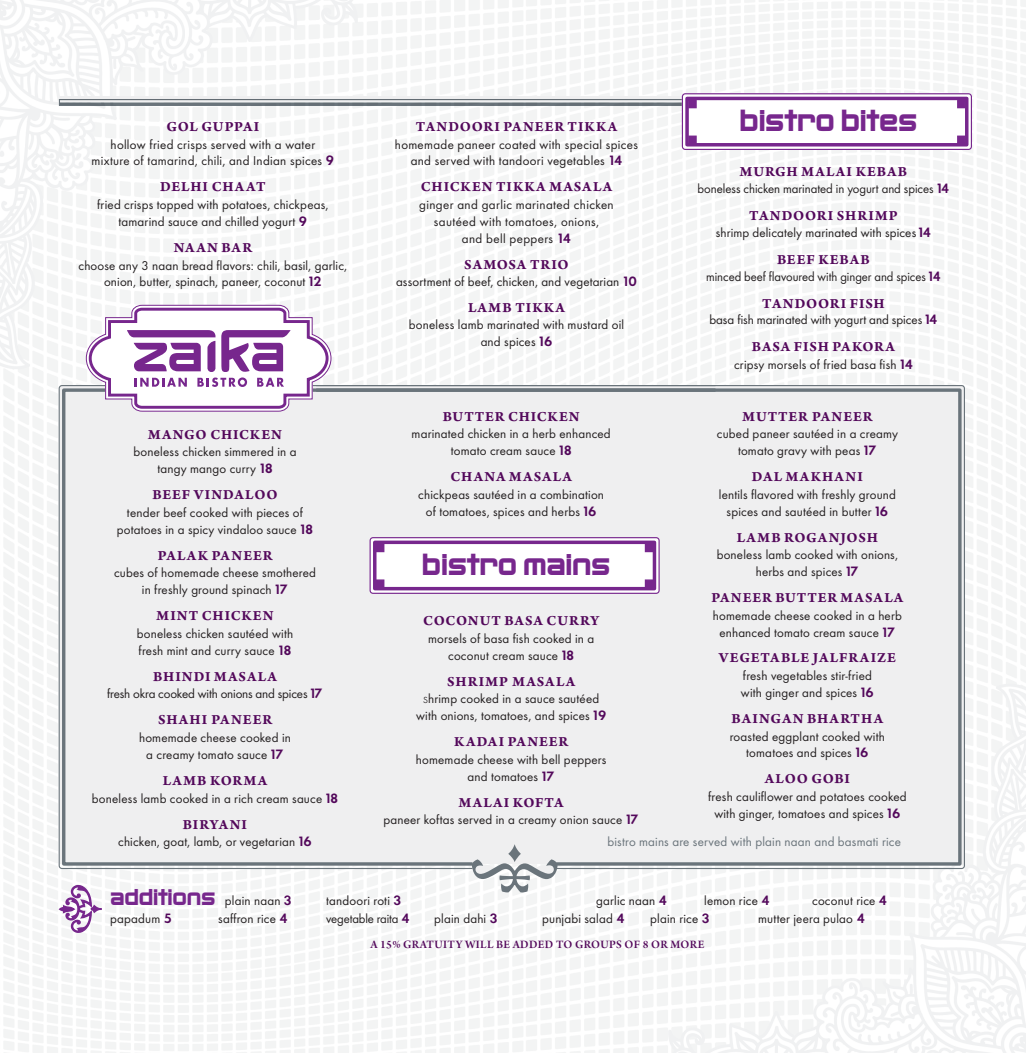
<style>
.page{position:relative;width:1026px;height:1053px;background:#fff}
.page>*{position:absolute;margin:0;border:0;box-sizing:border-box;transform-origin:0 0}
.t1{font:30px "Benjamin";color:#77278d}
.t2{font:22.5px "Benjamin";color:#77278d}
.NEW_des{font:14.7px "Arno Pro Bold Sm Text";letter-spacing:.07em;color:#53085b}
.NEW_des-2{font:14.7px "Arno Pro Bold Sm Text";letter-spacing:.05em;color:#53085b}
.NEW_des-3{font:14.7px "Arno Pro Bold Sm Text";letter-spacing:.095em;color:#53085b}
.body{font:13.2px/16.8px "Futura Boo";letter-spacing:.015em;color:#231f20;text-align:center}
.NEW_des-4{font:13.2px/16.8px "Futura Boo";color:#231f20;text-align:center}
.body-2{font:13.2px "Futura Boo";letter-spacing:-.01em;color:#231f20}
.body-3{font:13.2px "Futura Boo";letter-spacing:.015em;color:#6a747b}
.Item_Title_No_Space{font:13.2px/16.8px "Futura Boo";letter-spacing:.015em;color:#231f20;text-align:center}
.t3{font:12px "Arno Pro Smbd Subhead";letter-spacing:.03em;color:#53085b}
.s1{font-family:"Futura";font-weight:600;font-size:11.85px;color:#53085b}
.s2{font-family:"Futura";font-weight:300}
.s3{font-family:"Futura Boo";font-size:13.2px;color:#231f20}
</style>
<div class="page">
<div style="left:60px;top:97px;width:898px;height:5px;background:#efeff0"></div>
<svg style="left:60px;top:100px;width:622px;height:2px"></svg>
<hr style="left:59px;top:99px;width:626px;height:1px;background:#6a747b">
<svg style="left:60px;top:102px;width:622px;height:4px;background:#798288"></svg>
<div style="left:682px;top:93px;width:290px;height:57px;background:#fff;border:7px solid #fff"></div>
<div style="left:682px;top:93px;width:290px;height:57px;border:1px solid #77278d;border-radius:3px"></div>
<div style="left:685px;top:97px;width:284px;height:50px;border:3px solid #77278d"></div>
<div style="left:688px;top:100px;width:9px;height:8px;background:#77278d;border:1px solid #77278d"></div>
<div style="left:688px;top:136px;width:9px;height:8px;background:#77278d;border:1px solid #77278d"></div>
<div style="left:957px;top:136px;width:9px;height:8px;background:#77278d;border:1px solid #77278d"></div>
<div style="left:957px;top:100px;width:9px;height:8px;background:#77278d;border:1px solid #77278d"></div>
<svg style="left:58px;top:884px;width:54px;height:50px"></svg>
<div style="left:719px;top:387px;width:244px;height:480px;background:#efeff0"></div>
<svg style="left:472px;top:870px;width:86px;height:23px"></svg>
<svg style="left:60px;top:387px;width:659px;height:480px"></svg>
<svg style="left:83px;top:302px;width:251px;height:113px"></svg>
<p class="NEW_des-2" style="left:166px;top:118px;width:94px">GOL GUPPAI</p>
<p class="body" style="left:91px;top:136px;width:244px">hollow fried crisps served with a water mixture of tamarind, chili, and Indian spices <span class="s1">9</span></p>
<p class="NEW_des" style="left:160px;top:178px;width:107px">DELHI CHAAT</p>
<p class="body" style="left:97px;top:196px;width:233px">fried crisps topped with potatoes, chickpeas, tamarind sauce and chilled yogurt <span class="s1">9</span></p>
<p class="NEW_des" style="left:174px;top:239px;width:80px">NAAN BAR</p>
<p class="body" style="left:78px;top:257px;width:270px">choose any 3 naan bread flavors: chili, basil, garlic, onion, butter, spinach, paneer, coconut <span class="s1">12</span></p>
<p class="NEW_des" style="left:148px;top:426px;width:135px">MANGO CHICKEN</p>
<p class="body" style="left:134px;top:444px;width:165px">boneless chicken simmered in a tangy mango curry <span class="s1">18</span></p>
<p class="NEW_des" style="left:153px;top:486px;width:127px">BEEF VINDALOO</p>
<p class="body" style="left:117px;top:504px;width:198px">tender beef cooked with pieces of potatoes in a spicy vindaloo sauce <span class="s1">18</span></p>
<p class="NEW_des" style="left:158px;top:547px;width:116px">PALAK PANEER</p>
<p class="body" style="left:114px;top:565px;width:203px">cubes of homemade cheese smothered in freshly ground spinach <span class="s1">17</span></p>
<p class="NEW_des" style="left:157px;top:607px;width:118px">MINT CHICKEN</p>
<p class="body" style="left:137px;top:625px;width:158px">boneless chicken sautéed with</p>
<p class="body" style="left:139px;top:642px;width:154px">fresh mint and curry sauce <span class="s1">18</span></p>
<p class="NEW_des" style="left:153px;top:668px;width:125px">BHINDI MASALA</p>
<p class="body-2" style="left:107px;top:686px;width:218px">fresh okra cooked with onions and spices <span class="s1">17</span></p>
<p class="NEW_des" style="left:158px;top:711px;width:115px">SHAHI PANEER</p>
<p class="body" style="left:139px;top:729px;width:153px">homemade cheese cooked in a creamy tomato sauce <span class="s1">17</span></p>
<p class="NEW_des" style="left:163px;top:772px;width:106px">LAMB KORMA</p>
<p class="body" style="left:92px;top:790px;width:248px">boneless lamb cooked in a rich cream sauce <span class="s1">18</span></p>
<p class="NEW_des" style="left:183px;top:815px;width:66px">BIRYANI</p>
<p class="body" style="left:118px;top:833px;width:195px">chicken, goat, lamb, or vegetarian <span class="s1">16</span></p>
<p class="NEW_des" style="left:416px;top:118px;width:203px">TANDOORI PANEER TIKKA</p>
<p class="body" style="left:395px;top:136px;width:245px">homemade paneer coated with special spices and served with tandoori vegetables <span class="s1">14</span></p>
<p class="NEW_des" style="left:421px;top:178px;width:193px">CHICKEN TIKKA MASALA</p>
<p class="body" style="left:419px;top:196px;width:196px">ginger and garlic marinated chicken sautéed with tomatoes, onions,<br>and bell peppers <span class="s1">14</span></p>
<p class="NEW_des" style="left:464px;top:255px;width:106px">SAMOSA TRIO</p>
<p class="body" style="left:396px;top:273px;width:242px">assortment of beef, chicken, and vegetarian <span class="s1">10</span></p>
<p class="NEW_des" style="left:468px;top:299px;width:99px">LAMB TIKKA</p>
<p class="NEW_des-4" style="left:409px;top:316px;width:217px">boneless lamb marinated with mustard oil and spices <span class="s1">16</span></p>
<p class="NEW_des" style="left:443px;top:408px;width:138px">BUTTER CHICKEN</p>
<p class="body" style="left:412px;top:425px;width:201px">marinated chicken in a herb enhanced tomato cream sauce <span class="s1">18</span></p>
<p class="NEW_des" style="left:450px;top:468px;width:123px">CHANA MASALA</p>
<p class="body" style="left:418px;top:486px;width:187px">chickpeas sautéed in a combination of tomatoes, spices and herbs <span class="s1">16</span></p>
<p class="t1" style="left:422px;top:546px;width:190px">bistro mains</p>
<p class="NEW_des" style="left:423px;top:612px;width:177px">COCONUT BASA CURRY</p>
<p class="body" style="left:428px;top:630px;width:168px">morsels of basa fish cooked in a coconut cream sauce <span class="s1">18</span></p>
<p class="NEW_des" style="left:447px;top:673px;width:129px">SHRIMP MASALA</p>
<p class="body" style="left:416px;top:691px;width:192px"><span class="s2">s</span>hrimp cooked in a sauce sautéed with onions, tomatoes, and spices <span class="s1">19</span></p>
<p class="NEW_des" style="left:454px;top:733px;width:115px">KADAI PANEER</p>
<p class="Item_Title_No_Space" style="left:416px;top:751px;width:192px">homemade cheese with bell peppers and tomatoes <span class="s1">17</span></p>
<p class="NEW_des" style="left:459px;top:794px;width:107px">MALAI KOFTA</p>
<p class="body" style="left:383px;top:812px;width:257px">paneer koftas served in a creamy onion sauce <span class="s1">17</span></p>
<p class="t1" style="left:740px;top:102px;width:179px">bistro bites</p>
<p class="NEW_des" style="left:740px;top:163px;width:169px">MURGH MALAI KEBAB</p>
<p class="NEW_des-4" style="left:698px;top:180px;width:253px">boneless chicken marinated in yogurt and spices <span class="s1">14</span></p>
<p class="NEW_des" style="left:749px;top:207px;width:150px">TANDOORI SHRIMP</p>
<p class="NEW_des-4" style="left:716px;top:224px;width:217px">shrimp delicately marinated with spices <span class="s1">14</span></p>
<p class="NEW_des" style="left:777px;top:251px;width:94px">BEEF KEBAB</p>
<p class="NEW_des-4" style="left:706px;top:268px;width:236px">minced beef flavoured with ginger and spices <span class="s1">14</span></p>
<p class="NEW_des-2" style="left:762px;top:295px;width:124px">TANDOORI FISH</p>
<p class="NEW_des-4" style="left:709px;top:311px;width:230px">basa fish marinated with yogurt and spices <span class="s1">14</span></p>
<p class="NEW_des" style="left:752px;top:338px;width:145px">BASA FISH PAKORA</p>
<p class="body" style="left:734px;top:356px;width:180px">cripsy morsels of fried basa fish <span class="s1">14</span></p>
<p class="NEW_des" style="left:742px;top:408px;width:132px">MUTTER PANEER</p>
<p class="body" style="left:717px;top:425px;width:183px">cubed paneer sautéed in a creamy tomato gravy with peas <span class="s1">17</span></p>
<p class="NEW_des-3" style="left:752px;top:468px;width:112px">DAL MAKHANI</p>
<p class="body" style="left:719px;top:486px;width:179px">lentils flavored with freshly ground spices and sautéed in butter <span class="s1">16</span></p>
<p class="NEW_des" style="left:737px;top:528px;width:142px">LAMB ROGANJOSH</p>
<p class="body" style="left:717px;top:546px;width:183px">boneless lamb cooked with onions, herbs and spices <span class="s1">17</span></p>
<p class="NEW_des" style="left:711px;top:589px;width:194px">PANEER BUTTER MASALA</p>
<p class="body" style="left:713px;top:607px;width:191px">homemade cheese cooked in a herb enhanced tomato cream sauce <span class="s1">17</span></p>
<p class="NEW_des" style="left:719px;top:649px;width:178px">VEGETABLE JALFRAIZE</p>
<p class="body" style="left:741px;top:667px;width:134px;text-align:left">fresh vegetables stir-fried with ginger and spices <span class="s1">16</span></p>
<p class="NEW_des" style="left:732px;top:710px;width:153px">BAINGAN BHARTHA</p>
<p class="body" style="left:730px;top:728px;width:157px">roasted eggplant cooked with tomatoes and spices <span class="s1">16</span></p>
<p class="NEW_des-2" style="left:765px;top:770px;width:87px">ALOO GOBI</p>
<p class="body" style="left:708px;top:788px;width:200px">fresh cauliflower and potatoes cooked with ginger, tomatoes and spices <span class="s1">16</span></p>
<p class="body-3" style="left:607px;top:834px;width:295px">bistro mains are served with plain naan and basmati rice</p>
<p class="t2" style="left:110px;top:883px;width:183px">additions <span class="s3">plain naan</span> <span class="s1">3</span></p>
<p class="body" style="left:326px;top:892px;width:76px">tandoori roti <span class="s1">3</span></p>
<p class="body" style="left:596px;top:892px;width:72px">garlic naan <span class="s1">4</span></p>
<p class="body" style="left:704px;top:892px;width:67px">lemon rice <span class="s1">4</span></p>
<p class="body" style="left:812px;top:892px;width:76px">coconut rice <span class="s1">4</span></p>
<p class="body" style="left:110px;top:910px;width:63px">papadum <span class="s1">5</span></p>
<p class="body" style="left:218px;top:910px;width:71px">saffron rice <span class="s1">4</span></p>
<p class="body-2" style="left:326px;top:911px;width:85px">vegetable raita <span class="s1">4</span></p>
<p class="body" style="left:434px;top:910px;width:65px">plain dahi <span class="s1">3</span></p>
<p class="body" style="left:542px;top:910px;width:84px">punjabi salad <span class="s1">4</span></p>
<p class="body" style="left:650px;top:910px;width:61px">plain rice <span class="s1">3</span></p>
<p class="body" style="left:758px;top:910px;width:108px">mutter jeera pulao <span class="s1">4</span></p>
<p class="t3" style="left:371px;top:938px;width:335px">A 15% GRATUITY WILL BE ADDED TO GROUPS OF 8 OR MORE</p>
</div>
